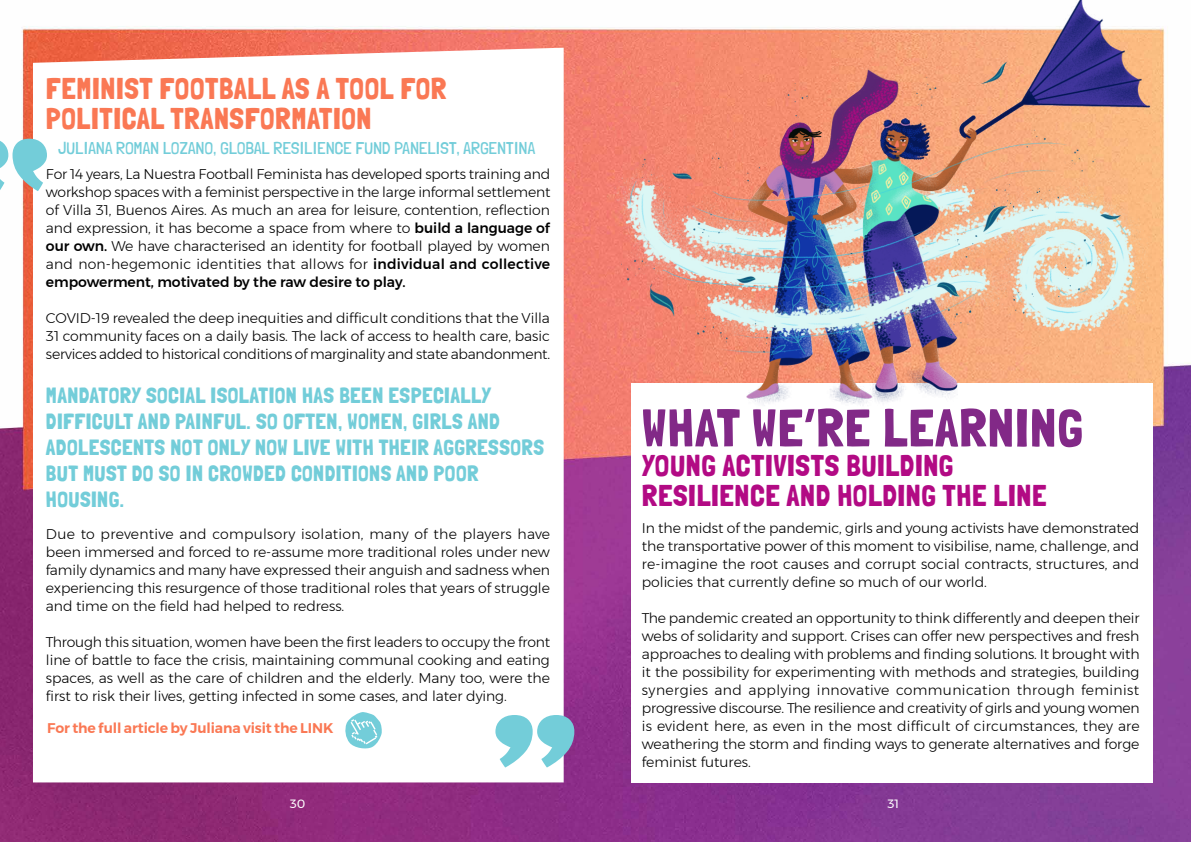
<style>
.page{position:relative;width:1191px;height:842px;background:#fff}
.page>*{position:absolute;margin:0;border:0;box-sizing:border-box;transform-origin:0 0}
.t1{font:53px "Londrina Solid";letter-spacing:.02em;color:#822987}
.t2{font:30px/30px "Londrina Solid";letter-spacing:.02em;color:#b20a84}
.t3{font:30px/30px "Londrina Solid";letter-spacing:.02em;color:#fa7854}
.t4{font:22px/26px "Londrina Solid";letter-spacing:.02em;color:#73cdd9}
.t5{font:300 17px "Londrina Solid";letter-spacing:.02em;color:#73cdd9}
.t6{font:300 14px/18px "Montserrat";letter-spacing:-.005em;color:#000;text-align:justify}
.t7{font:600 14px "Montserrat";letter-spacing:-.01em;color:#fa7854}
.t8{font:12px "Montserrat";color:#fff}
.s1{font-weight:500}
</style>
<div class="page">
<img style="left:0;top:26px;width:1191px;height:816px">
<svg style="left:33px;top:48px;width:530px;height:734px"></svg>
<svg style="left:0;top:139px;width:47px;height:52px"></svg>
<div style="left:631px;top:383px;width:521px;height:399px;background:#fff"></div>
<img style="left:580px;top:0;width:611px;height:425px">
<svg style="left:495px;top:715px;width:79px;height:52px"></svg>
<svg style="left:344px;top:712px;width:38px;height:38px"></svg>
<h2 class="t3" style="left:46px;top:73px;width:402px">FEMINIST FOOTBALL AS A TOOL FOR<br>POLITICAL TRANSFORMATION</h2>
<p class="t5" style="left:58px;top:138px;width:478px">JULIANA ROMAN LOZANO, GLOBAL RESILIENCE FUND PANELIST, ARGENTINA</p>
<p class="t6" style="left:46px;top:165px;width:506px">For 14 years, La Nuestra Football Feminista has developed sports training and workshop spaces with a feminist perspective in the large informal settlement of Villa 31, Buenos Aires. As much an area for leisure, contention, reflection and expression, it has become a space from where to <span class="s1">build a language of our own.</span> We have characterised an identity for football played by women and non-hegemonic identities that allows for <span class="s1">individual and collective empowerment, motivated by the raw desire to play.</span></p>
<p class="t6" style="left:46px;top:309px;width:505px">COVID-19 revealed the deep inequities and difficult conditions that the Villa 31 community faces on a daily basis. The lack of access to health care, basic services added to historical conditions of marginality and state abandonment.</p>
<h3 class="t4" style="left:46px;top:382px;width:499px">MANDATORY SOCIAL ISOLATION HAS BEEN ESPECIALLY DIFFICULT AND PAINFUL. SO OFTEN, WOMEN, GIRLS AND ADOLESCENTS NOT ONLY NOW LIVE WITH THEIR AGGRESSORS BUT MUST DO SO IN CROWDED CONDITIONS AND POOR HOUSING.</h3>
<p class="t6" style="left:46px;top:525px;width:506px">Due to preventive and compulsory isolation, many of the players have been immersed and forced to re-assume more traditional roles under new family dynamics and many have expressed their anguish and sadness when experiencing this resurgence of those traditional roles that years of struggle and time on the field had helped to redress.</p>
<p class="t6" style="left:46px;top:633px;width:506px">Through this situation, women have been the first leaders to occupy the front line of battle to face the crisis, maintaining communal cooking and eating spaces, as well as the care of children and the elderly. Many too, were the first to risk their lives, getting infected in some cases, and later dying.</p>
<p class="t7" style="left:47px;top:717px;width:288px">For the full article by Juliana visit the LINK</p>
<h1 class="t1" style="left:642px;top:397px;width:442px">WHAT WE’RE LEARNING</h1>
<h2 class="t2" style="left:642px;top:450px;width:406px">YOUNG ACTIVISTS BUILDING<br>RESILIENCE AND HOLDING THE LINE</h2>
<p class="t6" style="left:642px;top:518px;width:499px">In the midst of the pandemic, girls and young activists have demonstrated the transportative power of this moment to visibilise, name, challenge, and re-imagine the root causes and corrupt social contracts, structures, and policies that currently define so much of our world.</p>
<p class="t6" style="left:642px;top:608px;width:499px">The pandemic created an opportunity to think differently and deepen their webs of solidarity and support. Crises can offer new perspectives and fresh approaches to dealing with problems and finding solutions. It brought with it the possibility for experimenting with methods and strategies, building synergies and applying innovative communication through feminist progressive discourse. The resilience and creativity of girls and young women is evident here, as even in the most difficult of circumstances, they are weathering the storm and finding ways to generate alternatives and forge feminist futures.</p>
<p class="t8" style="left:290px;top:795px;width:17px">30</p>
<p class="t8" style="left:887px;top:795px;width:13px">31</p>
</div>
